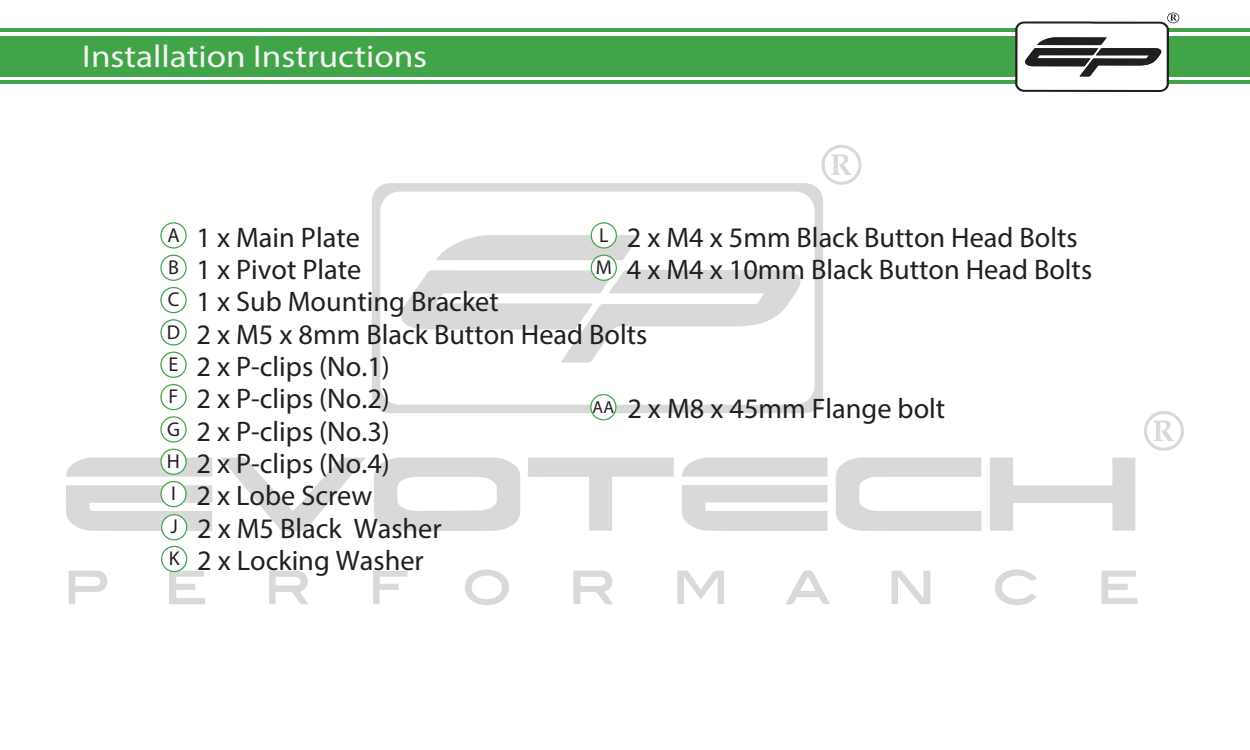
<style>
.page{position:relative;width:1250px;height:750px;background:#fff}
.page>*{position:absolute;margin:0;border:0;box-sizing:border-box;transform-origin:0 0}
.t1{font:31.75px "Myriad Pro";color:#f2f2f2;scale:1.11 1}
.t2{font:28.25px "Myriad Pro";color:#231f20}
.t3{font:28.25px "Myriad Pro";color:#221e20}
.t4{font:20px "Myriad Pro";color:#231f20}
</style>
<div class="page">
<div style="left:0;top:36px;width:1250px;height:40px;background:#42a448"></div>
<hr style="left:0;top:80px;width:1250px;height:4px;background:#42a448">
<hr style="left:0;top:28px;width:1250px;height:4px;background:#42a448">
<svg style="left:1168px;top:13px;width:11px;height:10px"></svg>
<svg style="left:1015px;top:15px;width:162px;height:77px"></svg>
<svg style="left:374px;top:457px;width:146px;height:74px"></svg>
<svg style="left:836px;top:457px;width:145px;height:74px"></svg>
<svg style="left:682px;top:485px;width:145px;height:46px"></svg>
<svg style="left:990px;top:458px;width:145px;height:73px"></svg>
<svg style="left:528px;top:458px;width:146px;height:73px"></svg>
<svg style="left:221px;top:457px;width:145px;height:74px"></svg>
<svg style="left:682px;top:457px;width:146px;height:20px;background:#dcdcdc"></svg>
<svg style="left:677px;top:571px;width:47px;height:33px"></svg>
<svg style="left:573px;top:571px;width:40px;height:33px"></svg>
<svg style="left:269px;top:571px;width:39px;height:33px"></svg>
<svg style="left:892px;top:571px;width:38px;height:33px"></svg>
<svg style="left:1102px;top:571px;width:35px;height:33px"></svg>
<svg style="left:465px;top:570px;width:44px;height:35px"></svg>
<svg style="left:69px;top:571px;width:39px;height:33px"></svg>
<svg style="left:786px;top:570px;width:44px;height:34px"></svg>
<svg style="left:995px;top:569px;width:42px;height:36px"></svg>
<svg style="left:373px;top:571px;width:34px;height:33px"></svg>
<svg style="left:372px;top:183px;width:451px;height:230px"></svg>
<svg style="left:821px;top:145px;width:41px;height:40px"></svg>
<svg style="left:1144px;top:411px;width:40px;height:40px"></svg>
<svg style="left:160px;top:222px;width:27px;height:27px"></svg>
<svg style="left:160px;top:255px;width:27px;height:26px"></svg>
<svg style="left:160px;top:287px;width:27px;height:26px"></svg>
<svg style="left:160px;top:319px;width:27px;height:27px"></svg>
<svg style="left:160px;top:352px;width:27px;height:26px"></svg>
<svg style="left:160px;top:384px;width:27px;height:26px"></svg>
<svg style="left:160px;top:416px;width:27px;height:27px"></svg>
<svg style="left:66px;top:449px;width:146px;height:91px"></svg>
<svg style="left:161px;top:546px;width:44px;height:58px"></svg>
<svg style="left:398px;top:222px;width:405px;height:141px"></svg>
<svg style="left:590px;top:394px;width:27px;height:26px"></svg>
<p class="t1" style="left:82px;top:37px;width:312px">Installation Instructions</p>
<p class="t2" style="left:167px;top:220px;width:194px"><sup>A</sup> 1 x Main Plate</p>
<p class="t2" style="left:168px;top:252px;width:195px"><sup>B</sup> 1 x Pivot Plate</p>
<p class="t2" style="left:168px;top:284px;width:333px"><sup>C</sup> 1 x Sub Mounting Bracket</p>
<p class="t2" style="left:167px;top:317px;width:482px"><sup>D</sup> 2 x M5 x 8mm Black Button Head Bolts</p>
<p class="t2" style="left:169px;top:349px;width:223px"><sup>E</sup> 2 x P-clips (No.1)</p>
<p class="t2" style="left:197px;top:381px;width:195px">2 x P-clips (No.2)</p>
<p class="t2" style="left:627px;top:220px;width:452px">2 x M4 x 5mm Black Button Head Bolts</p>
<p class="t4" style="left:599px;top:223px;width:11px">L</p>
<p class="t2" style="left:596px;top:252px;width:498px"><sup>M</sup> 4 x M4 x 10mm Black Button Head Bolts</p>
<p class="t4" style="left:169px;top:384px;width:11px">F</p>
<p class="t2" style="left:167px;top:414px;width:224px"><sup>G</sup> 2 x P-clips (No.3)</p>
<p class="t2" style="left:167px;top:446px;width:224px"><sup>H</sup> 2 x P-clips (No.4)</p>
<p class="t2" style="left:171px;top:478px;width:203px"><sup>I</sup> 2 x Lobe Screw</p>
<p class="t2" style="left:197px;top:511px;width:246px">2 x M5 Black Washer</p>
<p class="t3" style="left:593px;top:391px;width:354px"><sup>AA</sup> 2 x M8 x 45mm Flange bolt</p>
<p class="t4" style="left:170px;top:514px;width:9px">J</p>
<p class="t2" style="left:169px;top:543px;width:257px"><sup>K</sup> 2 x Locking Washer</p>
</div>
